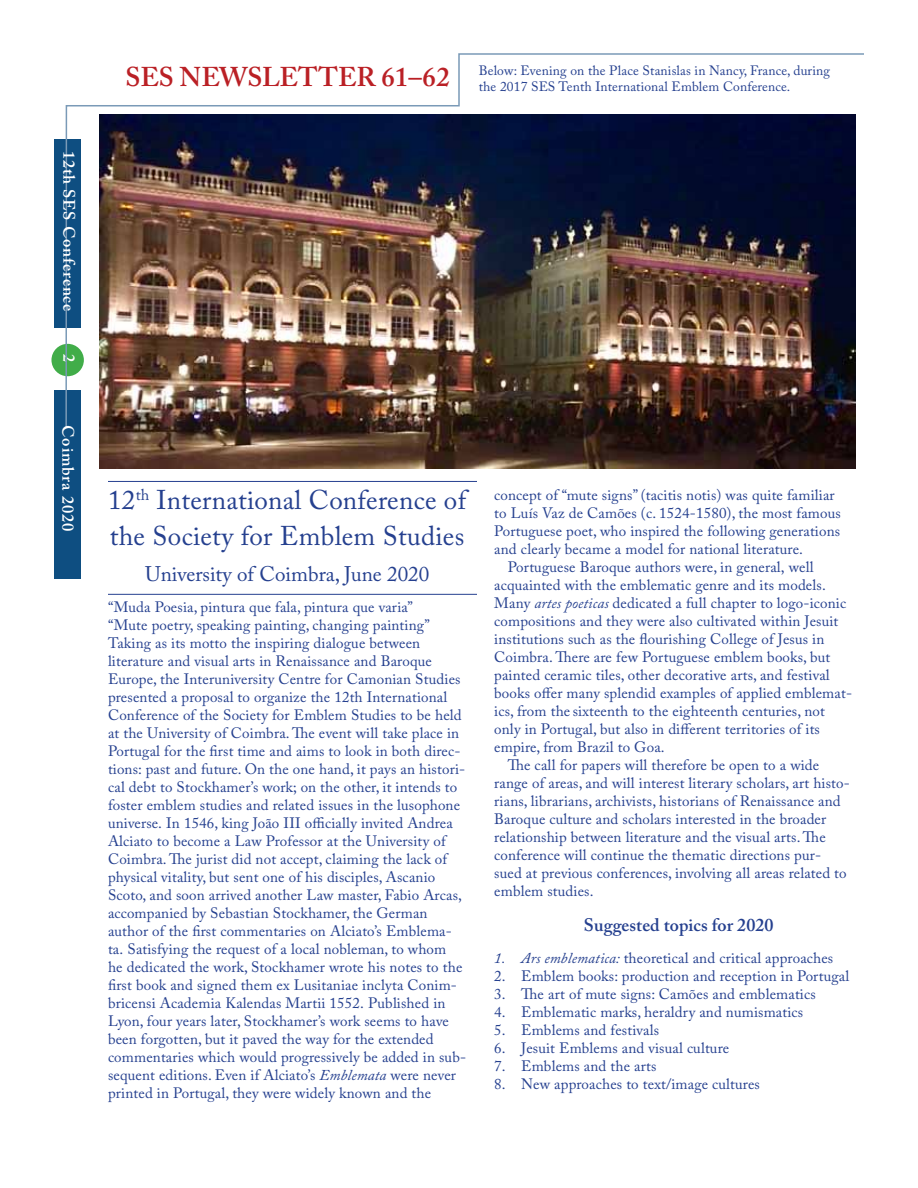
<style>
.page{position:relative;width:918px;height:1188px;background:#fff}
.page>*{position:absolute;margin:0;border:0;box-sizing:border-box;transform-origin:0 0}
.t1{font:27px/36px "Adobe Caslon Pro";letter-spacing:.01em;color:#25408f}
.t2{font:600 27px "Adobe Caslon Pro";color:#ba2025}
.t3{font:21px "Adobe Caslon Pro";color:#25408f}
.t4{font:600 18px "Adobe Caslon Pro";letter-spacing:.005em;color:#25408f}
.t5{font:600 16.5px "Adobe Caslon Pro";letter-spacing:.05em;color:#fff}
.t6{font:15px/18px "Adobe Caslon Pro";letter-spacing:.01em;color:#25408f}
.t7{font:13.5px/16.2px "Adobe Caslon Pro";letter-spacing:.01em;color:#25408f}
.s1{font-style:italic}
</style>
<div class="page">
<div style="left:54px;top:139px;width:26px;height:189px;background:#0e4e81"></div>
<div style="left:51px;top:344px;width:33px;height:32px;background:#41ad49;border-radius:50%"></div>
<div style="left:54px;top:390px;width:26px;height:189px;background:#0e4e81"></div>
<img style="left:99px;top:430px;width:756px;height:39px">
<img style="left:65px;top:53px;width:799px;height:377px">
<hr style="left:108px;top:481px;width:369px;height:1px;background:#25408f">
<hr style="left:108px;top:594px;width:369px;height:1px;background:#25408f">
<p class="t5" style="left:79px;top:151px;width:162px;rotate:90deg">12th SES Conference</p>
<p class="t5" style="left:79px;top:354px;width:10px;rotate:90deg">2</p>
<p class="t5" style="left:78px;top:425px;width:108px;rotate:90deg">Coimbra 2020</p>
<h1 class="t2" style="left:126px;top:60px;width:326px">SES NEWSLETTER 61–62</h1>
<p class="t7" style="left:479px;top:62px;width:353px">Below: Evening on the Place Stanislas in Nancy, France, during the 2017 SES Tenth International Emblem Conference.</p>
<h1 class="t1" style="left:108px;top:481px;width:359px">12<sup>th</sup> International Conference of the Society for Emblem Studies</h1>
<h2 class="t3" style="left:145px;top:561px;width:286px">University of Coimbra, June 2020</h2>
<p class="t6" style="left:108px;top:598px;width:360px">“Muda Poesia, pintura que fala, pintura que varia”<br>“Mute poetry, speaking painting, changing painting” Taking as its motto the inspiring dialogue between literature and visual arts in Renaissance and Baroque Europe, the Interuniversity Centre for Camonian Studies presented a proposal to organize the 12th International Conference of the Society for Emblem Studies to be held at the University of Coimbra. The event will take place in Portugal for the first time and aims to look in both direc&shy;tions: past and future. On the one hand, it pays an histori&shy;cal debt to Stockhamer’s work; on the other, it intends to foster emblem studies and related issues in the lusophone universe. In 1546, king João III officially invited Andrea Alciato to become a Law Professor at the University of Coimbra. The jurist did not accept, claiming the lack of physical vitality, but sent one of his disciples, Ascanio Scoto, and soon arrived another Law master, Fabio Arcas, accompanied by Sebastian Stockhamer, the German author of the first commentaries on Alciato’s Emblema&shy;ta. Satisfying the request of a local nobleman, to whom<br>he dedicated the work, Stockhamer wrote his notes to the first book and signed them ex Lusitaniae inclyta Conim&shy;bricensi Academia Kalendas Martii 1552. Published in Lyon, four years later, Stockhamer’s work seems to have been forgotten, but it paved the way for the extended commentaries which would progressively be added in sub&shy;sequent editions. Even if Alciato’s <span class="s1">Emblemata</span> were never printed in Portugal, they were widely known and the</p>
<p class="t6" style="left:494px;top:486px;width:342px">concept of “mute signs” (tacitis notis) was quite familiar</p>
<p class="t6" style="left:494px;top:504px;width:348px">to Luís Vaz de Camões (c. 1524-1580), the most famous</p>
<p class="t6" style="left:494px;top:522px;width:347px">Portuguese poet, who inspired the following generations</p>
<p class="t6" style="left:494px;top:540px;width:310px">and clearly became a model for national literature.</p>
<p class="t6" style="left:508px;top:558px;width:307px">Portuguese Baroque authors were, in general, well</p>
<p class="t6" style="left:494px;top:576px;width:333px">acquainted with the emblematic genre and its models.</p>
<p class="t6" style="left:494px;top:594px;width:353px">Many <span class="s1">artes poeticas</span> dedicated a full chapter to logo-iconic</p>
<p class="t6" style="left:494px;top:612px;width:346px">compositions and they were also cultivated within Jesuit</p>
<p class="t6" style="left:494px;top:630px;width:332px">institutions such as the flourishing College of Jesus in</p>
<p class="t6" style="left:494px;top:648px;width:338px">Coimbra. There are few Portuguese emblem books, but</p>
<p class="t6" style="left:494px;top:666px;width:337px">painted ceramic tiles, other decorative arts, and festival</p>
<p class="t6" style="left:494px;top:684px;width:359px">books offer many splendid examples of applied emblemat-</p>
<p class="t6" style="left:494px;top:702px;width:332px">ics, from the sixteenth to the eighteenth centuries, not</p>
<p class="t6" style="left:494px;top:720px;width:327px">only in Portugal, but also in different territories of its</p>
<p class="t6" style="left:494px;top:738px;width:172px">empire, from Brazil to Goa.</p>
<p class="t6" style="left:508px;top:756px;width:313px">The call for papers will therefore be open to a wide</p>
<p class="t6" style="left:494px;top:774px;width:357px">range of areas, and will interest literary scholars, art histo-</p>
<p class="t6" style="left:494px;top:792px;width:348px">rians, librarians, archivists, historians of Renaissance and</p>
<p class="t6" style="left:494px;top:810px;width:334px">Baroque culture and scholars interested in the broader</p>
<p class="t6" style="left:494px;top:828px;width:333px">relationship between literature and the visual arts. The</p>
<p class="t6" style="left:494px;top:846px;width:328px">conference will continue the thematic directions pur-</p>
<p class="t6" style="left:494px;top:864px;width:354px">sued at previous conferences, involving all areas related to</p>
<p class="t6" style="left:494px;top:882px;width:101px">emblem studies.</p>
<p class="t4" style="left:584px;top:915px;width:191px">Suggested topics for 2020</p>
<p class="t6" style="left:494px;top:949px;width:341px"><span class="s1">1. Ars emblematica:</span> theoretical and critical approaches</p>
<p class="t6" style="left:494px;top:967px;width:357px">2. Emblem books: production and reception in Portugal</p>
<p class="t6" style="left:494px;top:985px;width:323px">3. The art of mute signs: Camões and emblematics</p>
<p class="t6" style="left:494px;top:1003px;width:311px">4. Emblematic marks, heraldry and numismatics</p>
<p class="t6" style="left:494px;top:1021px;width:166px">5. Emblems and festivals</p>
<p class="t6" style="left:494px;top:1039px;width:236px">6. Jesuit Emblems and visual culture</p>
<p class="t6" style="left:494px;top:1057px;width:164px">7. Emblems and the arts</p>
<p class="t6" style="left:494px;top:1075px;width:267px">8. New approaches to text/image cultures</p>
</div>
